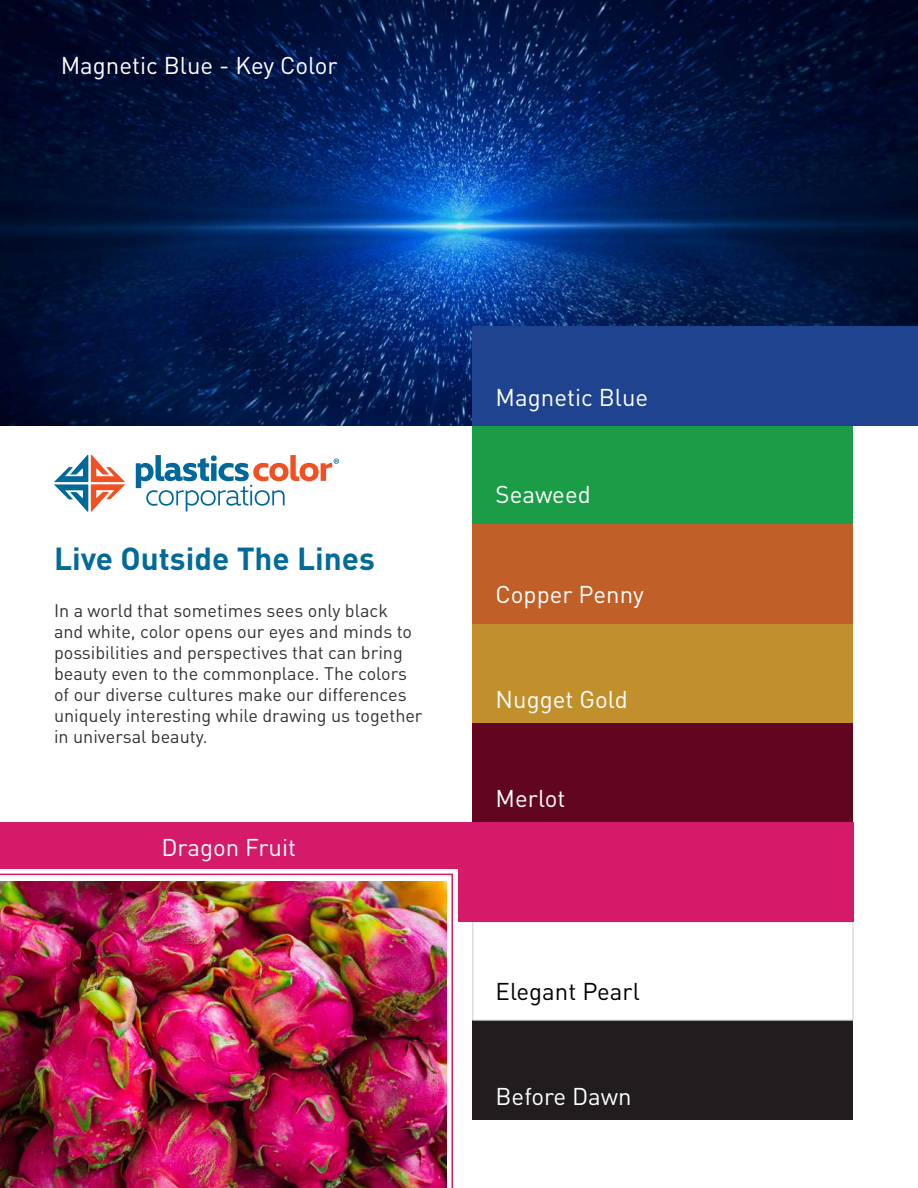
<style>
.page{position:relative;width:918px;height:1188px;background:#fff}
.page>*{position:absolute;margin:0;border:0;box-sizing:border-box;transform-origin:0 0}
.t1{font:700 31.5px "DIN";color:#006a9a}
.t2{font:24px "DIN";color:#fff}
.t3{font:24px "DIN";color:#000}
.t4{font:18px/21px "DIN";color:#333}
</style>
<div class="page">
<div style="left:472px;top:1021px;width:381px;height:99px;background:#211d1e"></div>
<div style="left:472px;top:624px;width:381px;height:99px;background:#c18f2c"></div>
<div style="left:472px;top:723px;width:381px;height:99px;background:#62061f"></div>
<img style="left:0;top:0;width:918px;height:426px">
<div style="left:472px;top:426px;width:381px;height:99px;background:#1b9d48"></div>
<div style="left:472px;top:326px;width:446px;height:100px;background:#204390"></div>
<div style="left:472px;top:921px;width:381px;height:100px;background:#fff;border:1px solid #ccc"></div>
<div style="left:472px;top:525px;width:381px;height:99px;background:#c05f28"></div>
<div style="left:0;top:822px;width:853px;height:99px;background:#d41a68"></div>
<svg style="left:54px;top:455px;width:71px;height:57px"></svg>
<svg style="left:136px;top:455px;width:203px;height:56px"></svg>
<div style="left:0;top:869px;width:458px;height:319px;background:#fff"></div>
<svg style="left:0;top:874px;width:453px;height:314px"></svg>
<img style="left:0;top:881px;width:446px;height:307px">
<h2 class="t2" style="left:61px;top:50px;width:279px">Magnetic Blue - Key Color</h2>
<h1 class="t1" style="left:54px;top:538px;width:323px">Live Outside The Lines</h1>
<p class="t4" style="left:54px;top:599px;width:370px">In a world that sometimes sees only black<br>and white, color opens our eyes and minds to possibilities and perspectives that can bring beauty even to the commonplace. The colors of our diverse cultures make our differences uniquely interesting while drawing us together in universal beauty.</p>
<h2 class="t2" style="left:161px;top:832px;width:136px">Dragon Fruit</h2>
<h2 class="t2" style="left:496px;top:382px;width:154px">Magnetic Blue</h2>
<h2 class="t2" style="left:496px;top:479px;width:97px">Seaweed</h2>
<h2 class="t2" style="left:496px;top:580px;width:150px">Copper Penny</h2>
<h2 class="t2" style="left:496px;top:685px;width:134px">Nugget Gold</h2>
<h2 class="t2" style="left:496px;top:784px;width:71px">Merlot</h2>
<h2 class="t3" style="left:496px;top:977px;width:146px">Elegant Pearl</h2>
<h2 class="t2" style="left:496px;top:1081px;width:138px">Before Dawn</h2>
</div>
